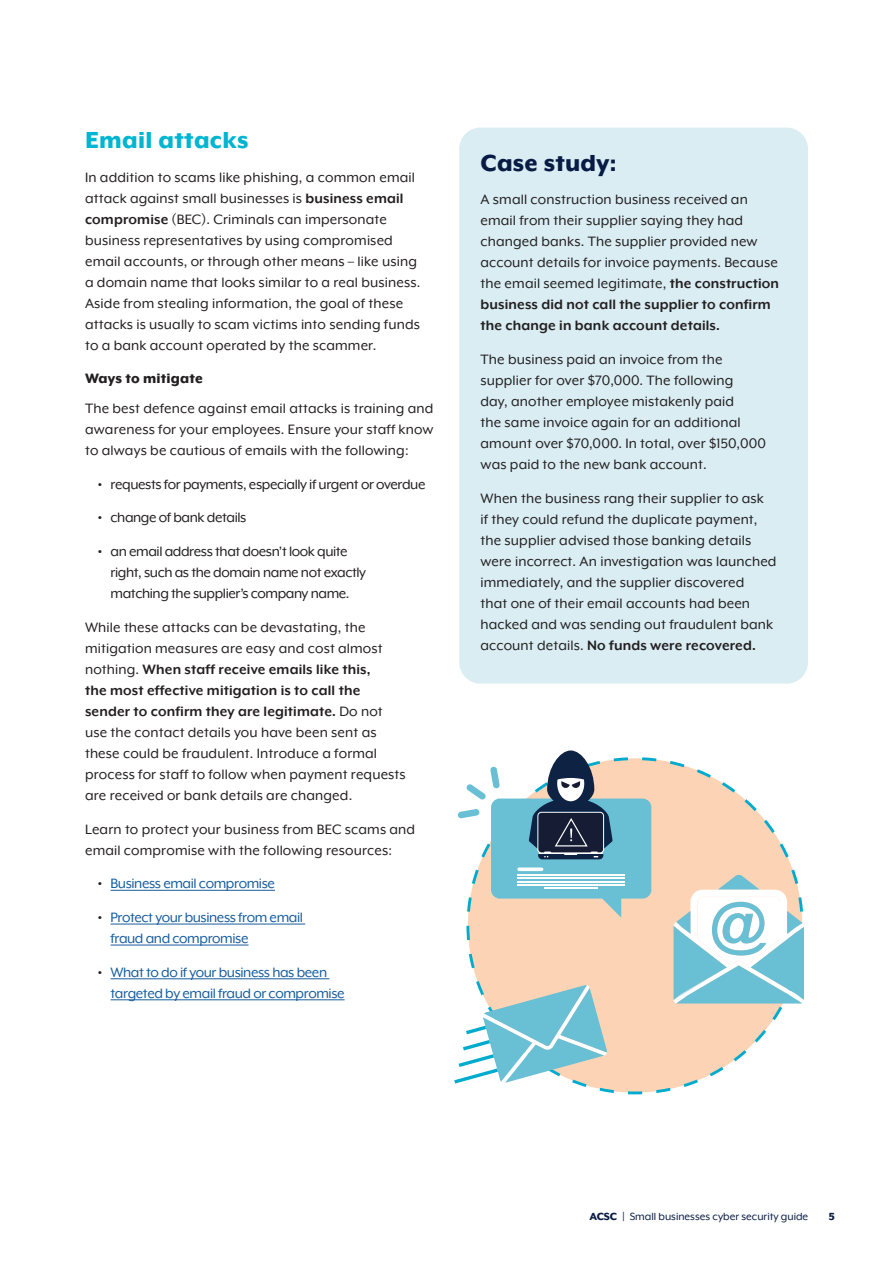
<style>
.page{position:relative;width:893px;height:1263px;background:#fff}
.page>*{position:absolute;margin:0;border:0;box-sizing:border-box;transform-origin:0 0}
.H2_-_Heading_-_Cyan{font:800 27px "Mr Eaves XL Mod OT";letter-spacing:.01em;color:#00b5d1}
.t1{font:800 27px "Mr Eaves XL Mod OT";letter-spacing:.01em;color:#071b44}
.Body{font:15.75px/21px "Mr Eaves XL Mod OT";letter-spacing:.01em;color:#231f20}
.Body_bullet{font:15.75px/21px "Mr Eaves XL Mod OT";letter-spacing:-.025em;color:#231f20}
.Body_bullet-2{font:15.75px/21px "Mr Eaves XL Mod OT";letter-spacing:-.025em;color:#175d9e}
.H3_-_Heading_-_Black{font:800 15.75px "Mr Eaves XL Mod OT";letter-spacing:.01em;color:#231f20}
.t2{font:12px "Mr Eaves XL Mod OT";color:#071b44}
.t3{font:800 12px "Mr Eaves XL Mod OT";color:#071b44}
.s1{font-weight:700}
.s2{font-weight:700;color:#231f20}
.s3{font-weight:800}
</style>
<div class="page">
<div style="left:468px;top:758px;width:334px;height:334px;background:#fcd4b5;border-radius:50%"></div>
<svg style="left:454px;top:984px;width:153px;height:102px"></svg>
<svg style="left:674px;top:875px;width:130px;height:128px"></svg>
<svg style="left:458px;top:750px;width:193px;height:167px"></svg>
<hr style="left:111px;top:890px;width:164px;height:1px;background:#175d9e">
<hr style="left:111px;top:924px;width:194px;height:1px;background:#175d9e">
<hr style="left:111px;top:945px;width:138px;height:1px;background:#175d9e">
<hr style="left:111px;top:978px;width:218px;height:1px;background:#175d9e">
<hr style="left:111px;top:999px;width:234px;height:1px;background:#175d9e">
<div style="left:459px;top:128px;width:349px;height:556px;background:#d9edf3;border-radius:21px"></div>
<h2 class="H2_-_Heading_-_Cyan" style="left:85px;top:124px;width:165px">Email attacks</h2>
<p class="Body" style="left:85px;top:166px;width:336px">In addition to scams like phishing, a common email attack against small businesses is <span class="s1">business email compromise</span> (BEC). Criminals can impersonate business representatives by using compromised email accounts, or through other means – like using a domain name that looks similar to a real business.<br>Aside from stealing information, the goal of these attacks is usually to scam victims into sending funds to a bank account operated by the scammer.</p>
<h3 class="H3_-_Heading_-_Black" style="left:85px;top:370px;width:119px">Ways to mitigate</h3>
<p class="Body" style="left:85px;top:398px;width:350px;text-align:justify">The best defence against email attacks is training and awareness for your employees. Ensure your staff know to always be cautious of emails with the following:</p>
<p class="Body_bullet" style="left:98px;top:473px;width:329px"><span class="s1">•</span> requests for payments, especially if urgent or overdue</p>
<p class="Body_bullet" style="left:98px;top:507px;width:150px"><span class="s1">•</span> change of bank details</p>
<p class="Body_bullet" style="left:111px;top:541px;width:257px;text-indent:-13px"><span class="s1">•</span> an email address that doesn’t look quite right, such as the domain name not exactly matching the supplier’s company name.</p>
<p class="Body" style="left:85px;top:617px;width:322px">While these attacks can be devastating, the mitigation measures are easy and cost almost nothing. <span class="s1">When staff receive emails like this,<br>the most effective mitigation is to call the sender to confirm they are legitimate.</span> Do not use the contact details you have been sent as these could be fraudulent. Introduce a formal process for staff to follow when payment requests are received or bank details are changed.</p>
<p class="Body" style="left:85px;top:818px;width:332px">Learn to protect your business from BEC scams and email compromise with the following resources:</p>
<p class="Body_bullet-2" style="left:98px;top:873px;width:179px"><span class="s2">•</span> Business email compromise</p>
<p class="Body_bullet-2" style="left:111px;top:907px;width:194px;text-indent:-13px"><span class="s2">•</span> Protect your business from email fraud and compromise</p>
<p class="Body_bullet-2" style="left:111px;top:962px;width:236px;text-indent:-13px"><span class="s2">•</span> What to do if your business has been targeted by email fraud or compromise</p>
<h1 class="t1" style="left:480px;top:147px;width:137px">Case study:</h1>
<p class="Body" style="left:480px;top:189px;width:300px">A small construction business received an email from their supplier saying they had changed banks. The supplier provided new account details for invoice payments. Because the email seemed legitimate, <span class="s1">the construction business did not call the supplier to confirm the change in bank account details.</span></p>
<p class="Body" style="left:480px;top:349px;width:287px">The business paid an invoice from the supplier for over $70,000. The following<br>day, another employee mistakenly paid<br>the same invoice again for an additional amount over $70,000. In total, over $150,000 was paid to the new bank account.</p>
<p class="Body" style="left:480px;top:488px;width:297px">When the business rang their supplier to ask<br>if they could refund the duplicate payment, the supplier advised those banking details were incorrect. An investigation was launched immediately, and the supplier discovered<br>that one of their email accounts had been hacked and was sending out fraudulent bank account details. <span class="s1">No funds were recovered.</span></p>
<p class="t2" style="left:589px;top:1210px;width:220px"><span class="s3">ACSC |</span> Small businesses cyber security guide</p>
<p class="t3" style="left:829px;top:1210px;width:7px">5</p>
</div>
